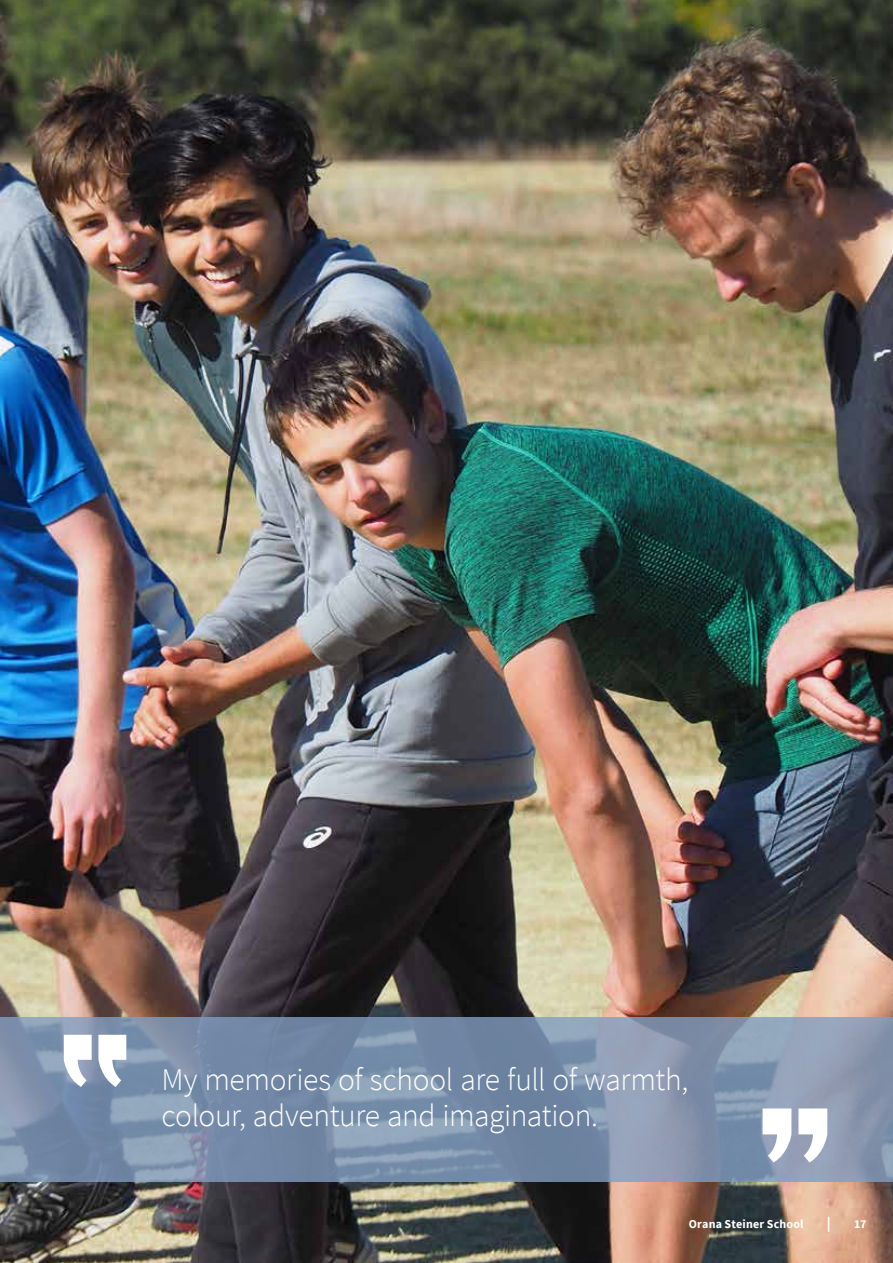
<style>
.page{position:relative;width:893px;height:1263px;background:#fff}
.page>*{position:absolute;margin:0;border:0;box-sizing:border-box;transform-origin:0 0}
.t1{font:300 31.5px/36px "Source Sans Pro";letter-spacing:-.015em;color:#fff}
.t2{font:700 15px "Source Sans Pro";color:#fff}
.t3{font:700 12px "Source Sans Pro";letter-spacing:.015em;color:#fff}
</style>
<div class="page">
<img style="left:1px;top:0;width:892px;height:1263px">
<svg style="left:0;top:1018px;width:893px;height:164px"></svg>
<svg style="left:64px;top:1035px;width:62px;height:52px"></svg>
<svg style="left:763px;top:1108px;width:64px;height:54px"></svg>
<p class="t1" style="left:162px;top:1062px;width:528px">My memories of school are full of warmth, colour, adventure and imagination.</p>
<p class="t3" style="left:689px;top:1216px;width:116px">Orana Steiner School</p>
<p class="t2" style="left:827px;top:1213px;width:6px">|</p>
<p class="t3" style="left:854px;top:1216px;width:14px">17</p>
</div>
